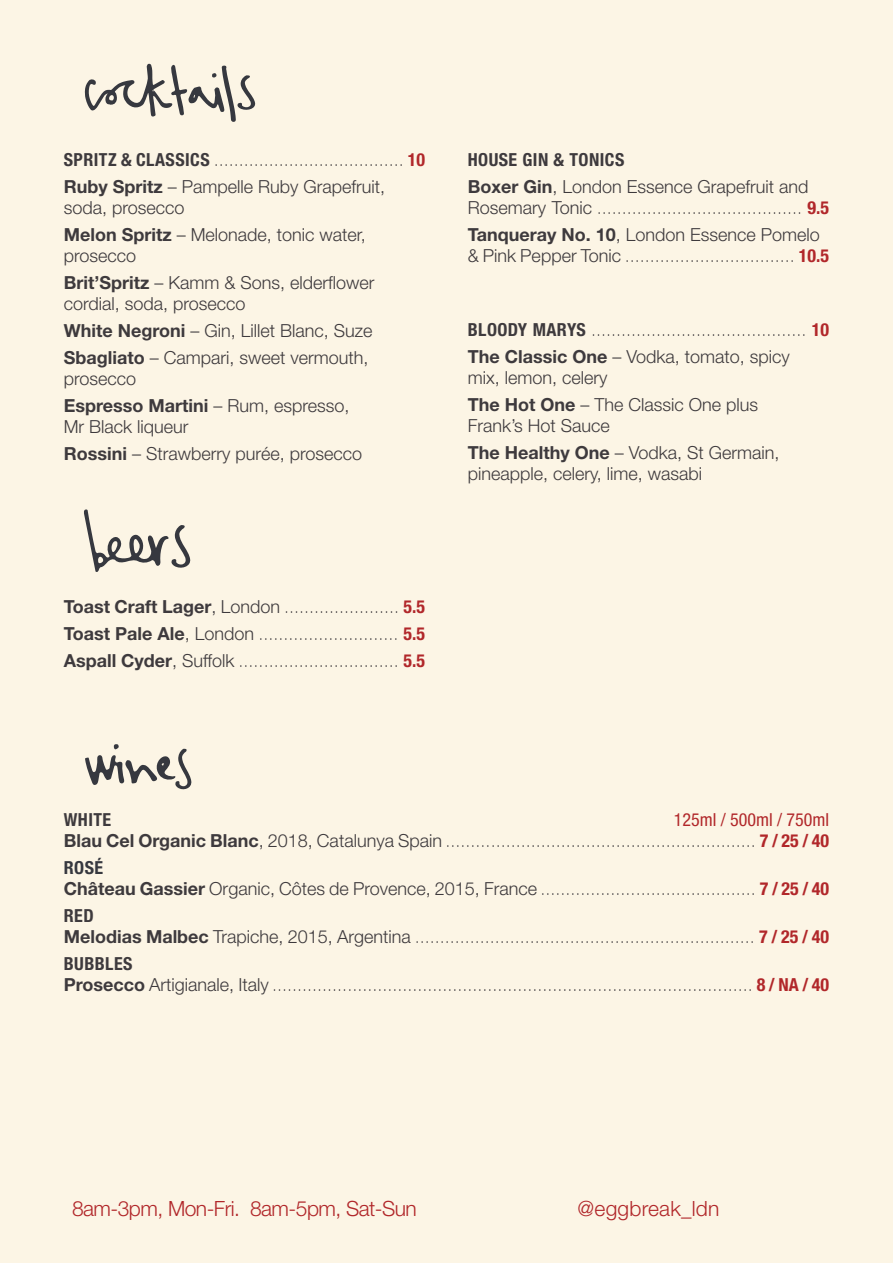
<style>
.page{position:relative;width:893px;height:1263px;background:#fcf5e5}
.page>*{position:absolute;margin:0;border:0;box-sizing:border-box;transform-origin:0 0}
.t1{font:300 21px "Helvetica Neue";letter-spacing:-.025em;color:#b1272a}
.t2{font:300 21px "Helvetica Neue";letter-spacing:.01em;color:#b1272a}
.t3{font:100 18px/27px "Helvetica Neue";color:#3e3a3d}
.t4{font:300 18px/27px "Helvetica Neue";color:#3e3a3d}
.t5{font:700 condensed 18px "Helvetica Neue";letter-spacing:.025em;color:#3e3a3d}
.s1{font-weight:700;font-stretch:condensed}
.s2{font-weight:700;font-stretch:condensed;color:#b1272a}
.s3{font-weight:700}
.s4{font-weight:300}
.s5{font-weight:400;font-stretch:condensed;color:#b1272a}
.s6{font-weight:700;font-stretch:condensed;color:#36383f}
</style>
<div class="page">
<svg style="left:85px;top:744px;width:107px;height:46px"></svg>
<svg style="left:85px;top:64px;width:171px;height:58px"></svg>
<svg style="left:84px;top:509px;width:107px;height:63px"></svg>
<p class="t3" style="left:64px;top:147px;width:363px"><span class="s1">SPRITZ &amp; CLASSICS</span> ...................................... <span class="s2">10<br></span><span class="s3">Ruby Spritz</span> <span class="s4">– Pampelle Ruby Grapefruit,</span></p>
<p class="t4" style="left:64px;top:196px;width:304px">soda, prosecco<br><span class="s3">Melon Spritz</span> – Melonade, tonic water,</p>
<p class="t4" style="left:64px;top:244px;width:312px">prosecco<br><span class="s3">Brit’Spritz</span> – Kamm &amp; Sons, elderflower</p>
<p class="t4" style="left:64px;top:292px;width:310px">cordial, soda, prosecco<br><span class="s3">White Negroni</span> – Gin, Lillet Blanc, Suze<br><span class="s3">Sbagliato</span> – Campari, sweet vermouth,</p>
<p class="t4" style="left:64px;top:367px;width:287px">prosecco<br><span class="s3">Espresso Martini</span> – Rum, espresso,</p>
<p class="t4" style="left:64px;top:415px;width:300px">Mr Black liqueur<br><span class="s3">Rossini</span> – Strawberry purée, prosecco</p>
<p class="t4" style="left:468px;top:148px;width:342px"><span class="s1">HOUSE GIN &amp; TONICS<br></span><span class="s3">Boxer Gin</span>, London Essence Grapefruit and</p>
<p class="t3" style="left:468px;top:195px;width:363px"><span class="s4">Rosemary Tonic</span> ......................................... <span class="s2">9.5<br></span><span class="s3">Tanqueray No. 10</span><span class="s4">, London Essence Pomelo</span></p>
<p class="t3" style="left:468px;top:243px;width:363px"><span class="s4">&amp; Pink Pepper Tonic</span> .................................. <span class="s2">10.5</span></p>
<p class="t3" style="left:468px;top:317px;width:363px"><span class="s1">BLOODY MARYS</span> ........................................... <span class="s2">10<br></span><span class="s3">The Classic One</span> <span class="s4">– Vodka, tomato, spicy</span></p>
<p class="t4" style="left:468px;top:366px;width:292px">mix, lemon, celery<br><span class="s3">The Hot One</span> – The Classic One plus</p>
<p class="t4" style="left:468px;top:414px;width:313px">Frank’s Hot Sauce<br><span class="s3">The Healthy One</span> – Vodka, St Germain,</p>
<p class="t4" style="left:468px;top:462px;width:236px">pineapple, celery, lime, wasabi</p>
<p class="t3" style="left:64px;top:593px;width:363px;text-align:justify"><span class="s3">Toast Craft Lager</span><span class="s4">, London</span> ....................... <span class="s2">5.5<br></span><span class="s3">Toast Pale Ale</span><span class="s4">, London</span> ............................ <span class="s2">5.5<br></span><span class="s3">Aspall Cyder</span><span class="s4">, Suffolk</span> ................................ <span class="s2">5.5</span></p>
<p class="t3" style="left:64px;top:809px;width:767px;line-height:21px;text-align:right"><span class="s5">125ml / 500ml / 750ml<br></span><span class="s3">Blau Cel Organic Blanc</span><span class="s4">, 2018, Catalunya Spain</span> .............................................................. <span class="s2">7 / 25 / 40</span></p>
<p class="t3" style="left:64px;top:857px;width:767px;line-height:21px"><span class="s6">ROSÉ<br></span><span class="s3">Château Gassier</span> <span class="s4">Organic, Côtes de Provence, 2015, France</span> ........................................... <span class="s2">7 / 25 / 40</span></p>
<p class="t3" style="left:64px;top:905px;width:767px;line-height:21px"><span class="s1">RED<br></span><span class="s3">Melodias Malbec</span> <span class="s4">Trapiche, 2015, Argentina</span> .................................................................... <span class="s2">7 / 25 / 40</span></p>
<p class="t3" style="left:64px;top:953px;width:767px;line-height:21px"><span class="s1">BUBBLES<br></span><span class="s3">Prosecco</span> <span class="s4">Artigianale, Italy</span> ................................................................................................ <span class="s2">8 / NA / 40</span></p>
<p class="t5" style="left:64px;top:813px;width:49px">WHITE</p>
<p class="t1" style="left:72px;top:1201px;width:346px">8am-3pm, Mon-Fri. 8am-5pm, Sat-Sun</p>
<p class="t2" style="left:577px;top:1201px;width:143px">@eggbreak_ldn</p>
</div>
